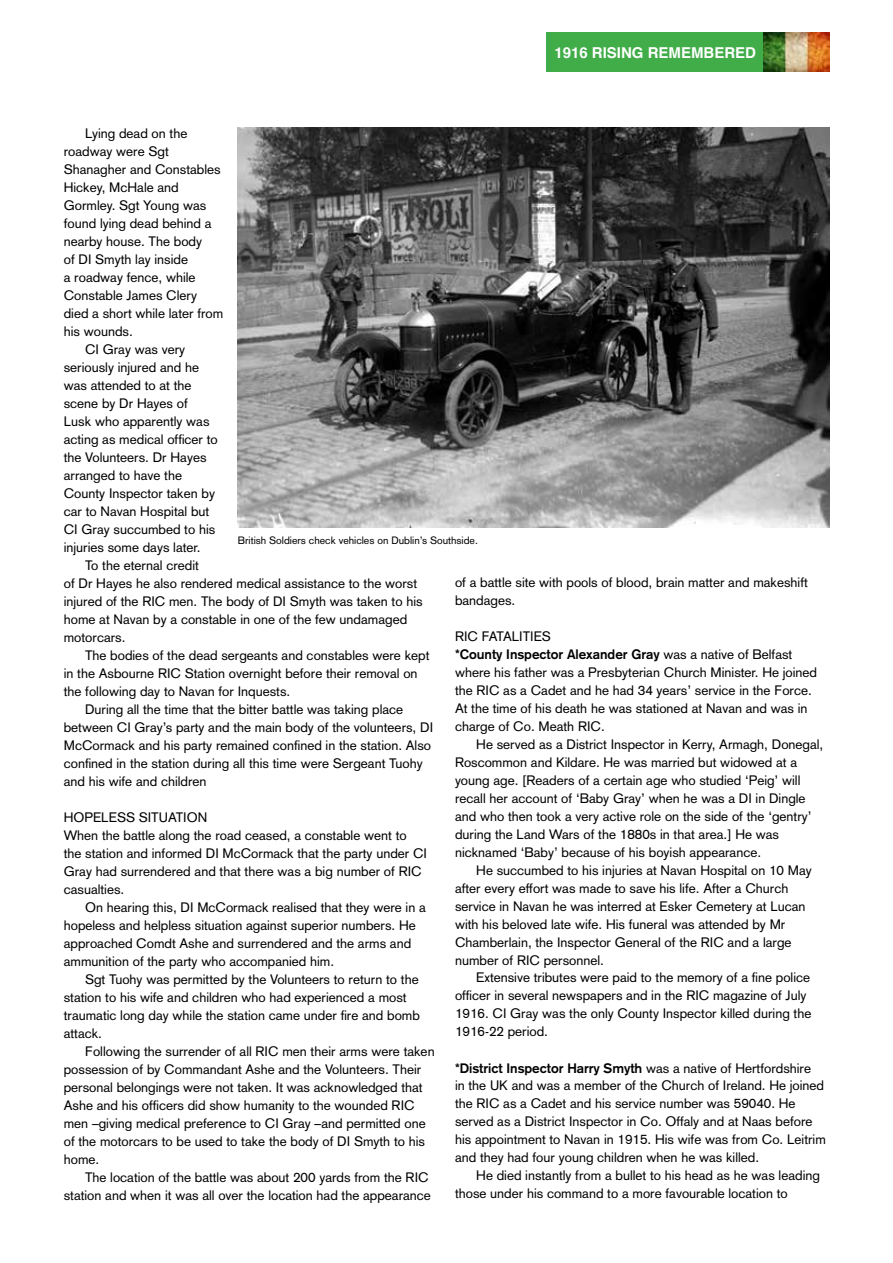
<style>
.page{position:relative;width:893px;height:1263px;background:#fff}
.page>*{position:absolute;margin:0;border:0;box-sizing:border-box;transform-origin:0 0}
.t1{font:700 15px "Helvetica";color:#fff}
.t2{font:13.5px/18px "Akzidenz Grotesk";color:#000}
.t3{font:10.5px "Akzidenz Grotesk";color:#000}
.s1{font-weight:700}
</style>
<div class="page">
<div style="left:546px;top:32px;width:283px;height:40px;background:#41ad49"></div>
<img style="left:764px;top:32px;width:65px;height:40px">
<img style="left:238px;top:128px;width:591px;height:399px">
<p class="t1" style="left:554px;top:40px;width:203px">1916 RISING REMEMBERED</p>
<p class="t2" style="left:85px;top:124px;width:104px">Lying dead on the</p>
<p class="t2" style="left:64px;top:142px;width:107px">roadway were Sgt</p>
<p class="t2" style="left:64px;top:160px;width:158px">Shanagher and Constables</p>
<p class="t2" style="left:64px;top:178px;width:117px">Hickey, McHale and</p>
<p class="t2" style="left:64px;top:196px;width:144px">Gormley. Sgt Young was</p>
<p class="t2" style="left:64px;top:214px;width:149px">found lying dead behind a</p>
<p class="t2" style="left:64px;top:232px;width:140px">nearby house. The body</p>
<p class="t2" style="left:64px;top:250px;width:126px">of DI Smyth lay inside</p>
<p class="t2" style="left:64px;top:268px;width:133px">a roadway fence, while</p>
<p class="t2" style="left:64px;top:286px;width:135px">Constable James Clery</p>
<p class="t2" style="left:64px;top:304px;width:161px">died a short while later from</p>
<p class="t2" style="left:64px;top:322px;width:71px">his wounds.</p>
<p class="t2" style="left:85px;top:340px;width:102px">CI Gray was very</p>
<p class="t2" style="left:64px;top:358px;width:137px">seriously injured and he</p>
<p class="t2" style="left:64px;top:376px;width:129px">was attended to at the</p>
<p class="t2" style="left:64px;top:394px;width:126px">scene by Dr Hayes of</p>
<p class="t2" style="left:64px;top:412px;width:147px">Lusk who apparently was</p>
<p class="t2" style="left:64px;top:430px;width:156px">acting as medical officer to</p>
<p class="t2" style="left:64px;top:448px;width:144px">the Volunteers. Dr Hayes</p>
<p class="t2" style="left:64px;top:466px;width:120px">arranged to have the</p>
<p class="t2" style="left:64px;top:484px;width:153px">County Inspector taken by</p>
<p class="t2" style="left:64px;top:502px;width:147px">car to Navan Hospital but</p>
<p class="t2" style="left:64px;top:520px;width:153px">CI Gray succumbed to his</p>
<p class="t2" style="left:64px;top:538px;width:138px">injuries some days later.</p>
<p class="t2" style="left:85px;top:556px;width:115px">To the eternal credit</p>
<p class="t2" style="left:64px;top:574px;width:355px">of Dr Hayes he also rendered medical assistance to the worst</p>
<p class="t2" style="left:64px;top:592px;width:360px">injured of the RIC men. The body of DI Smyth was taken to his</p>
<p class="t2" style="left:64px;top:610px;width:345px">home at Navan by a constable in one of the few undamaged</p>
<p class="t2" style="left:64px;top:628px;width:63px">motorcars.</p>
<p class="t2" style="left:85px;top:646px;width:346px">The bodies of the dead sergeants and constables were kept</p>
<p class="t2" style="left:64px;top:664px;width:355px">in the Asbourne RIC Station overnight before their removal on</p>
<p class="t2" style="left:64px;top:682px;width:228px">the following day to Navan for Inquests.</p>
<p class="t2" style="left:85px;top:700px;width:320px">During all the time that the bitter battle was taking place</p>
<p class="t2" style="left:64px;top:718px;width:371px">between CI Gray’s party and the main body of the volunteers, DI</p>
<p class="t2" style="left:64px;top:736px;width:369px">McCormack and his party remained confined in the station. Also</p>
<p class="t2" style="left:64px;top:754px;width:360px">confined in the station during all this time were Sergeant Tuohy</p>
<p class="t2" style="left:64px;top:772px;width:144px">and his wife and children</p>
<p class="t2" style="left:64px;top:808px;width:365px">HOPELESS SITUATION<br>When the battle along the road ceased, a constable went to the station and informed DI McCormack that the party under CI Gray had surrendered and that there was a big number of RIC casualties.</p>
<p class="t2" style="left:64px;top:898px;width:364px;text-indent:21px">On hearing this, DI McCormack realised that they were in a hopeless and helpless situation against superior numbers. He approached Comdt Ashe and surrendered and the arms and ammunition of the party who accompanied him.</p>
<p class="t2" style="left:64px;top:970px;width:358px;text-indent:21px">Sgt Tuohy was permitted by the Volunteers to return to the station to his wife and children who had experienced a most traumatic long day while the station came under fire and bomb attack.</p>
<p class="t2" style="left:64px;top:1042px;width:372px;text-indent:21px">Following the surrender of all RIC men their arms were taken possession of by Commandant Ashe and the Volunteers. Their personal belongings were not taken. It was acknowledged that Ashe and his officers did show humanity to the wounded RIC men –giving medical preference to CI Gray –and permitted one of the motorcars to be used to take the body of DI Smyth to his home.</p>
<p class="t2" style="left:64px;top:1168px;width:369px;text-align:right">The location of the battle was about 200 yards from the RIC station and when it was all over the location had the appearance</p>
<p class="t3" style="left:238px;top:534px;width:242px">British Soldiers check vehicles on Dublin’s Southside.</p>
<p class="t2" style="left:455px;top:573px;width:354px">of a battle site with pools of blood, brain matter and makeshift bandages.</p>
<p class="t2" style="left:455px;top:627px;width:364px">RIC FATALITIES<br><span class="s1">*County Inspector Alexander Gray</span> was a native of Belfast where his father was a Presbyterian Church Minister. He joined the RIC as a Cadet and he had 34 years’ service in the Force.<br>At the time of his death he was stationed at Navan and was in charge of Co. Meath RIC.</p>
<p class="t2" style="left:455px;top:735px;width:370px;text-indent:21px">He served as a District Inspector in Kerry, Armagh, Donegal, Roscommon and Kildare. He was married but widowed at a young age. [Readers of a certain age who studied ‘Peig’ will recall her account of ‘Baby Gray’ when he was a DI in Dingle and who then took a very active role on the side of the ‘gentry’ during the Land Wars of the 1880s in that area.] He was nicknamed ‘Baby’ because of his boyish appearance.</p>
<p class="t2" style="left:455px;top:861px;width:358px;text-indent:21px">He succumbed to his injuries at Navan Hospital on 10 May after every effort was made to save his life. After a Church service in Navan he was interred at Esker Cemetery at Lucan with his beloved late wife. His funeral was attended by Mr Chamberlain, the Inspector General of the RIC and a large number of RIC personnel.</p>
<p class="t2" style="left:455px;top:969px;width:358px;text-indent:21px">Extensive tributes were paid to the memory of a fine police officer in several newspapers and in the RIC magazine of July 1916. CI Gray was the only County Inspector killed during the 1916-22 period.</p>
<p class="t2" style="left:455px;top:1059px;width:372px"><span class="s1">*District Inspector Harry Smyth</span> was a native of Hertfordshire<br>in the UK and was a member of the Church of Ireland. He joined the RIC as a Cadet and his service number was 59040. He served as a District Inspector in Co. Offaly and at Naas before his appointment to Navan in 1915. His wife was from Co. Leitrim and they had four young children when he was killed.</p>
<p class="t2" style="left:455px;top:1167px;width:366px;text-indent:21px">He died instantly from a bullet to his head as he was leading those under his command to a more favourable location to</p>
</div>
